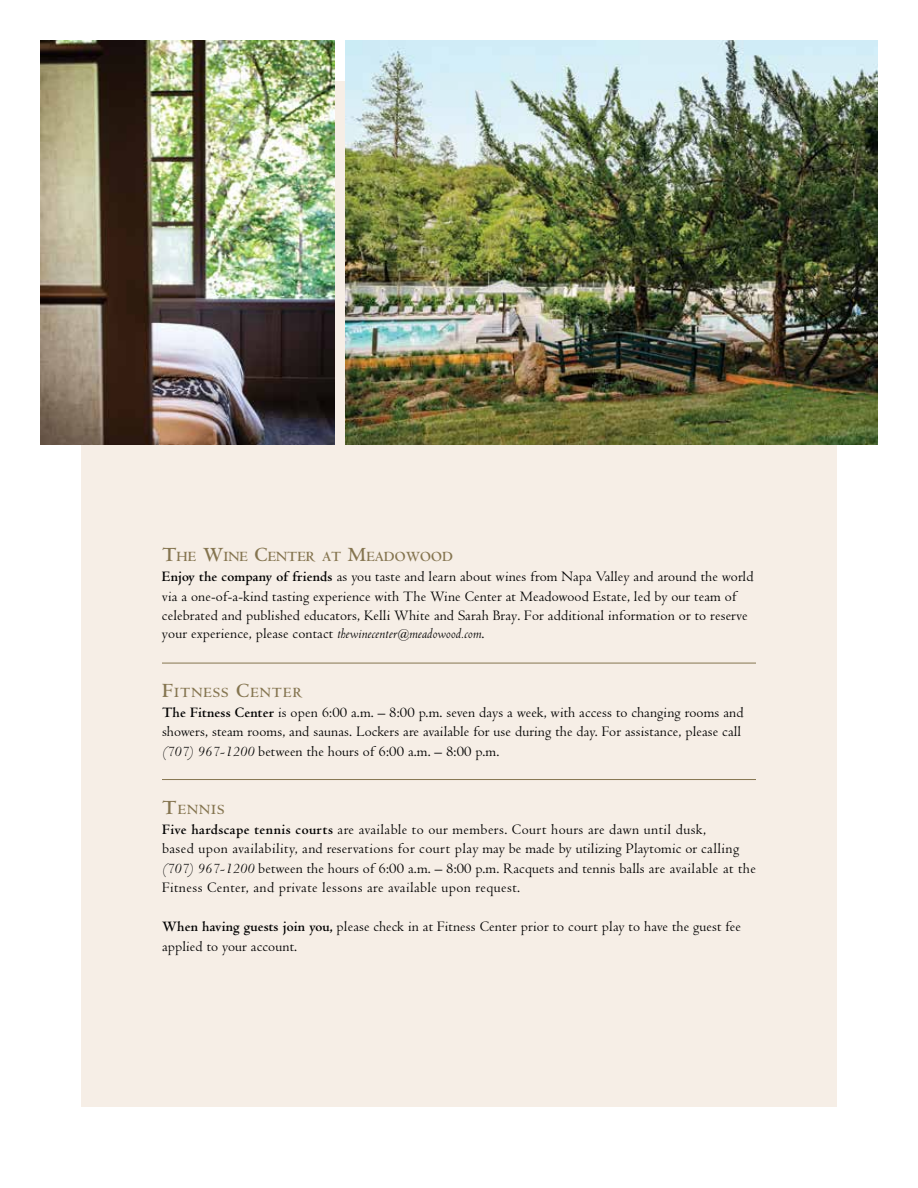
<style>
.page{position:relative;width:918px;height:1188px;background:#fff}
.page>*{position:absolute;margin:0;border:0;box-sizing:border-box;transform-origin:0 0}
.t1{font:15px/19.5px "Centaur MT Pro";letter-spacing:.01em;color:#000}
.t2{font:15px/19.5px "Centaur MT Pro";letter-spacing:.03em;color:#000}
.t3{font:700 14.7px "Centaur MT Pro";color:#857550}
.t4{font:700 14.7px "Centaur MT Pro";letter-spacing:.07em;color:#857550}
.s1{font-size:21px}
.s2{font-weight:700}
.s3{font-style:italic}
.s4{font-style:italic;font-size:12px}
</style>
<div class="page">
<div style="left:81px;top:81px;width:756px;height:1026px;background:#f6eee6"></div>
<img style="left:346px;top:40px;width:532px;height:405px">
<img style="left:40px;top:40px;width:295px;height:405px">
<hr style="left:162px;top:663px;width:594px;height:1px;background:#857550">
<hr style="left:162px;top:779px;width:594px;height:1px;background:#857550">
<p class="t3" style="left:162px;top:548px;width:292px"><span class="s1">T</span>HE <span class="s1">W</span>INE <span class="s1">C</span>ENTER AT <span class="s1">M</span>EADOWOOD</p>
<p class="t1" style="left:162px;top:567px;width:593px"><span class="s2">Enjoy the company of friends</span> as you taste and learn about wines from Napa Valley and around the world via a one-of-a-kind tasting experience with The Wine Center at Meadowood Estate, led by our team of celebrated and published educators, Kelli White and Sarah Bray. For additional information or to reserve</p>
<p class="t1" style="left:162px;top:624px;width:324px">your experience, please contact <span class="s3">thewinecenter</span><span class="s4">@</span><span class="s3">meadowood.com</span>.</p>
<p class="t4" style="left:162px;top:685px;width:142px"><span class="s1">F</span>ITNESS <span class="s1">C</span>ENTER</p>
<p class="t1" style="left:162px;top:702px;width:583px"><span class="s2">The Fitness Center</span> is open 6:00 a.m. – 8:00 p.m. seven days a week, with access to changing rooms and showers, steam rooms, and saunas. Lockers are available for use during the day. For assistance, please call <span class="s3">(707) 967-1200</span> between the hours of 6:00 a.m. – 8:00 p.m.</p>
<p class="t3" style="left:162px;top:802px;width:64px"><span class="s1">T</span>ENNIS</p>
<p class="t2" style="left:162px;top:819px;width:595px"><span class="s2">Five hardscape tennis courts</span> are available to our members. Court hours are dawn until dusk,<br>based upon availability, and reservations for court play may be made by utilizing Playtomic or calling <span class="s3">(707) 967-1200</span> between the hours of 6:00 a.m. – 8:00 p.m. Racquets and tennis balls are available at the Fitness Center, and private lessons are available upon request.</p>
<p class="t1" style="left:162px;top:917px;width:581px"><span class="s2">When having guests join you,</span> please check in at Fitness Center prior to court play to have the guest fee applied to your account.</p>
</div>
